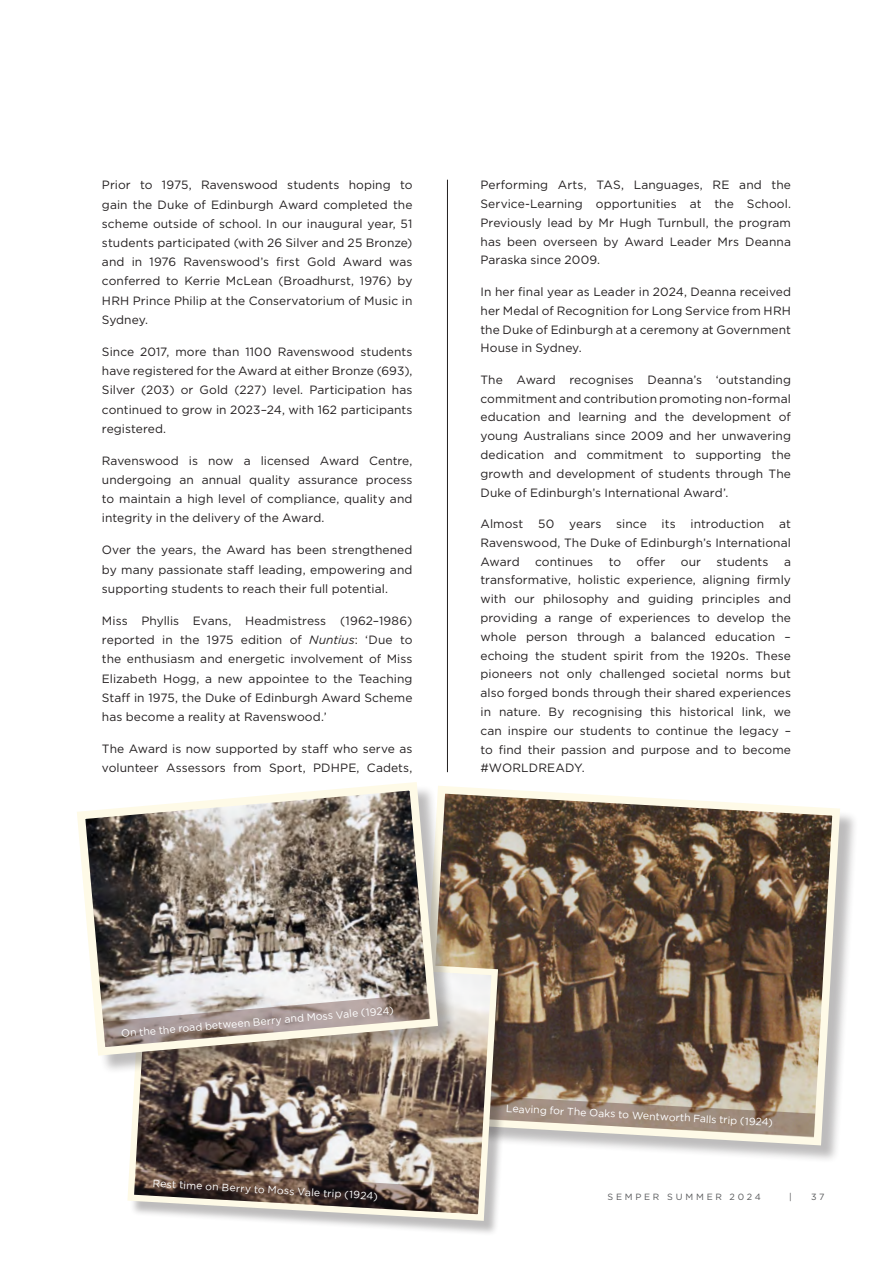
<style>
.page{position:relative;width:893px;height:1263px;background:#fff}
.page>*{position:absolute;margin:0;border:0;box-sizing:border-box;transform-origin:0 0}
.Main_body{font:12px/18.8px "Gotham";letter-spacing:.005em;color:#231f20;text-align:justify}
.t1{font:10.5px "Gotham";color:#fff}
.t2{font:9px "Gotham";letter-spacing:.305em;color:#57585a}
.s1{font-style:italic}
</style>
<div class="page">
<div style="left:422px;top:788px;width:436px;height:376px;background:#231f20;opacity:.3"></div>
<svg style="left:457px;top:787px;width:387px;height:362px;background:#806d5c"></svg>
<hr style="left:447px;top:180px;width:1px;height:592px;background:#231f20">
<svg style="left:513px;top:1096px;width:302px;height:41px;background:#b2a291"></svg>
<div style="left:130px;top:952px;width:383px;height:284px;background:#231f20;opacity:.3"></div>
<svg style="left:127px;top:946px;width:374px;height:278px;background:#93877e"></svg>
<div style="left:80px;top:785px;width:377px;height:290px;background:#231f20;opacity:.3"></div>
<svg style="left:77px;top:782px;width:365px;height:278px;background:#9f978f"></svg>
<svg style="left:103px;top:993px;width:327px;height:54px;background:#b7aba4"></svg>
<svg style="left:135px;top:1169px;width:296px;height:42px;background:#7a6c64"></svg>
<p class="Main_body" style="left:102px;top:175px;width:312px;line-height:19.2px">Prior to 1975, Ravenswood students hoping to gain the Duke of Edinburgh Award completed the scheme outside of school. In our inaugural year, 51 students participated (with 26 Silver and 25 Bronze) and in 1976 Ravenswood’s first Gold Award was conferred to Kerrie McLean (Broadhurst, 1976) by HRH Prince Philip at the Conservatorium of Music in Sydney.</p>
<p class="Main_body" style="left:102px;top:342px;width:312px;line-height:19.2px">Since 2017, more than 1100 Ravenswood students have registered for the Award at either Bronze (693), Silver (203) or Gold (227) level. Participation has continued to grow in 2023–24, with 162 participants registered.</p>
<p class="Main_body" style="left:102px;top:451px;width:312px;line-height:19.2px">Ravenswood is now a licensed Award Centre, undergoing an annual quality assurance process to maintain a high level of compliance, quality and integrity in the delivery of the Award.</p>
<p class="Main_body" style="left:102px;top:540px;width:312px;line-height:19.2px">Over the years, the Award has been strengthened by many passionate staff leading, empowering and supporting students to reach their full potential.</p>
<p class="Main_body" style="left:102px;top:611px;width:312px;line-height:19.2px">Miss Phyllis Evans, Headmistress (1962–1986) reported in the 1975 edition of <span class="s1">Nuntius</span>: ‘Due to the enthusiasm and energetic involvement of Miss Elizabeth Hogg, a new appointee to the Teaching Staff in 1975, the Duke of Edinburgh Award Scheme has become a reality at Ravenswood.’</p>
<p class="Main_body" style="left:102px;top:739px;width:312px;line-height:19.2px">The Award is now supported by staff who serve as volunteer Assessors from Sport, PDHPE, Cadets,</p>
<p class="Main_body" style="left:480px;top:175px;width:312px">Performing Arts, TAS, Languages, RE and the Service-Learning opportunities at the School.<br>Previously lead by Mr Hugh Turnbull, the program has been overseen by Award Leader Mrs Deanna Paraska since 2009.</p>
<p class="Main_body" style="left:480px;top:282px;width:312px">In her final year as Leader in 2024, Deanna received her Medal of Recognition for Long Service from HRH the Duke of Edinburgh at a ceremony at Government House in Sydney.</p>
<p class="Main_body" style="left:480px;top:370px;width:312px">The Award recognises Deanna’s ‘outstanding commitment and contribution promoting non-formal education and learning and the development of young Australians since 2009 and her unwavering dedication and commitment to supporting the growth and development of students through The Duke of Edinburgh’s International Award’.</p>
<p class="Main_body" style="left:480px;top:514px;width:312px">Almost 50 years since its introduction at Ravenswood, The Duke of Edinburgh’s International Award</p>
<p class="Main_body" style="left:535px;top:552px;width:60px">continues</p>
<p class="Main_body" style="left:609px;top:552px;width:14px">to</p>
<p class="Main_body" style="left:636px;top:552px;width:30px">offer</p>
<p class="Main_body" style="left:681px;top:552px;width:22px">our</p>
<p class="Main_body" style="left:716px;top:552px;width:54px">students</p>
<p class="Main_body" style="left:480px;top:552px;width:312px;text-indent:303px">a transformative, holistic experience, aligning firmly with our philosophy and guiding principles and providing a range of experiences to develop the whole person through a balanced education – echoing the student spirit from the 1920s. These pioneers not only challenged societal norms but also forged bonds through their shared experiences in nature. By recognising this historical link, we can inspire our students to continue the legacy – to find their passion and purpose and to become #WORLDREADY.</p>
<p class="t1" style="left:121px;top:1027px;width:275px;rotate:-5deg">On the the road between Berry and Moss Vale (1924)</p>
<p class="t1" style="left:153px;top:1177px;width:227px;rotate:3deg">Rest time on Berry to Moss Vale trip (1924)</p>
<p class="t1" style="left:506px;top:1101px;width:269px;rotate:3deg">Leaving for The Oaks to Wentworth Falls trip (1924)</p>
<p class="t2" style="left:607px;top:1191px;width:155px">SEMPER SUMMER 2024</p>
<p class="t2" style="left:789px;top:1191px;width:4px">|</p>
<p class="t2" style="left:811px;top:1191px;width:15px">3 7</p>
</div>
